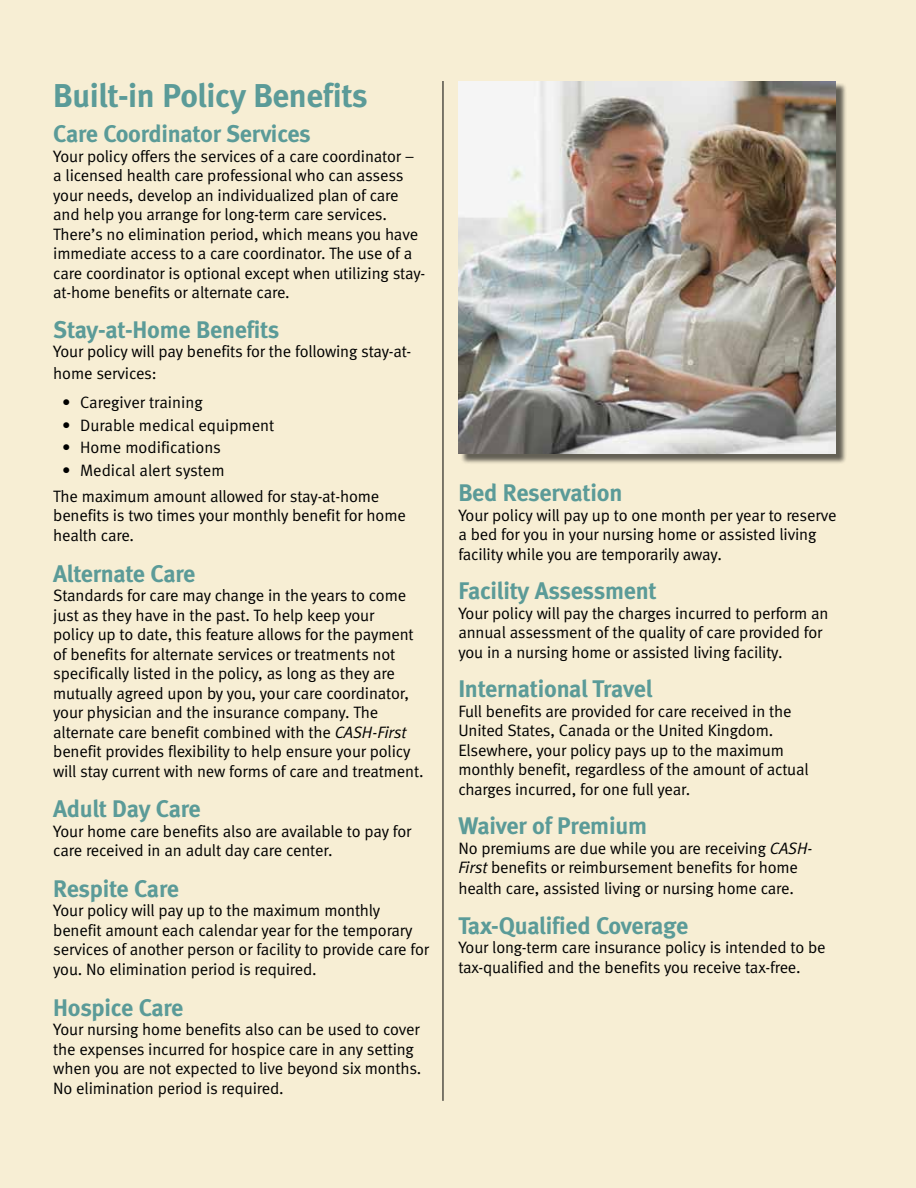
<style>
.page{position:relative;width:916px;height:1188px;background:#f7eed4}
.page>*{position:absolute;margin:0;border:0;box-sizing:border-box;transform-origin:0 0}
.t1{font:33px "Meta Bold LF";letter-spacing:-.01em;color:#5b9b98}
.t2{font:24px "Meta Bold LF";letter-spacing:-.01em;color:#5b9b98}
.t3{font:16.5px/19.5px "Meta Normal LF";letter-spacing:-.01em;color:#000}
.s1{font-style:italic}
</style>
<div class="page">
<div style="left:460px;top:83px;width:387px;height:381px;background:#000;opacity:.6"></div>
<img style="left:458px;top:81px;width:377px;height:373px">
<hr style="left:442px;top:81px;width:1px;height:1020px;background:#000">
<h1 class="t1" style="left:53px;top:76px;width:316px">Built-in Policy Benefits</h1>
<h2 class="t2" style="left:53px;top:120px;width:259px">Care Coordinator Services</h2>
<p class="t3" style="left:53px;top:146px;width:373px">Your policy offers the services of a care coordinator – a licensed health care professional who can assess your needs, develop an individualized plan of care and help you arrange for long-term care services.<br>There’s no elimination period, which means you have immediate access to a care coordinator. The use of a care coordinator is optional except when utilizing stay&shy;at-home benefits or alternate care.</p>
<h2 class="t2" style="left:53px;top:315px;width:228px">Stay-at-Home Benefits</h2>
<p class="t3" style="left:53px;top:341px;width:360px;line-height:21.6px">Your policy will pay benefits for the following stay-at&shy;home services:</p>
<p class="t3" style="left:62px;top:392px;width:142px">• Caregiver training</p>
<p class="t3" style="left:62px;top:415px;width:214px">• Durable medical equipment</p>
<p class="t3" style="left:62px;top:437px;width:160px">• Home modifications</p>
<p class="t3" style="left:53px;top:457px;width:328px;line-height:26.2px;text-indent:9px">• Medical alert system<br>The maximum amount allowed for stay-at-home</p>
<p class="t3" style="left:53px;top:506px;width:354px">benefits is two times your monthly benefit for home health care.</p>
<h2 class="t2" style="left:53px;top:559px;width:143px">Alternate Care</h2>
<p class="t3" style="left:53px;top:585px;width:372px">Standards for care may change in the years to come just as they have in the past. To help keep your<br>policy up to date, this feature allows for the payment of benefits for alternate services or treatments not specifically listed in the policy, as long as they are mutually agreed upon by you, your care coordinator, your physician and the insurance company. The alternate care benefit combined with the <span class="s1">CASH-First </span>benefit provides flexibility to help ensure your policy will stay current with new forms of care and treatment.</p>
<h2 class="t2" style="left:53px;top:795px;width:149px">Adult Day Care</h2>
<p class="t3" style="left:53px;top:821px;width:360px">Your home care benefits also are available to pay for care received in an adult day care center.</p>
<h2 class="t2" style="left:53px;top:874px;width:127px">Respite Care</h2>
<p class="t3" style="left:53px;top:901px;width:377px">Your policy will pay up to the maximum monthly benefit amount each calendar year for the temporary services of another person or facility to provide care for you. No elimination period is required.</p>
<h2 class="t2" style="left:53px;top:993px;width:132px">Hospice Care</h2>
<p class="t3" style="left:53px;top:1019px;width:370px">Your nursing home benefits also can be used to cover the expenses incurred for hospice care in any setting when you are not expected to live beyond six months.<br>No elimination period is required.</p>
<h2 class="t2" style="left:458px;top:478px;width:166px">Bed Reservation</h2>
<p class="t3" style="left:458px;top:505px;width:380px">Your policy will pay up to one month per year to reserve a bed for you in your nursing home or assisted living facility while you are temporarily away.</p>
<h2 class="t2" style="left:458px;top:577px;width:200px">Facility Assessment</h2>
<p class="t3" style="left:458px;top:603px;width:372px">Your policy will pay the charges incurred to perform an annual assessment of the quality of care provided for you in a nursing home or assisted living facility.</p>
<h2 class="t2" style="left:458px;top:675px;width:196px">International Travel</h2>
<p class="t3" style="left:458px;top:701px;width:352px">Full benefits are provided for care received in the United States, Canada or the United Kingdom.<br>Elsewhere, your policy pays up to the maximum monthly benefit, regardless of the amount of actual charges incurred, for one full year.</p>
<h2 class="t2" style="left:458px;top:812px;width:190px">Waiver of Premium</h2>
<p class="t3" style="left:458px;top:838px;width:356px">No premiums are due while you are receiving <span class="s1">CASH-<br>First</span> benefits or reimbursement benefits for home</p>
<p class="t3" style="left:458px;top:879px;width:337px">health care, assisted living or nursing home care.</p>
<h2 class="t2" style="left:458px;top:911px;width:231px">Tax-Qualified Coverage</h2>
<p class="t3" style="left:458px;top:938px;width:369px">Your long-term care insurance policy is intended to be tax-qualified and the benefits you receive tax-free.</p>
</div>
